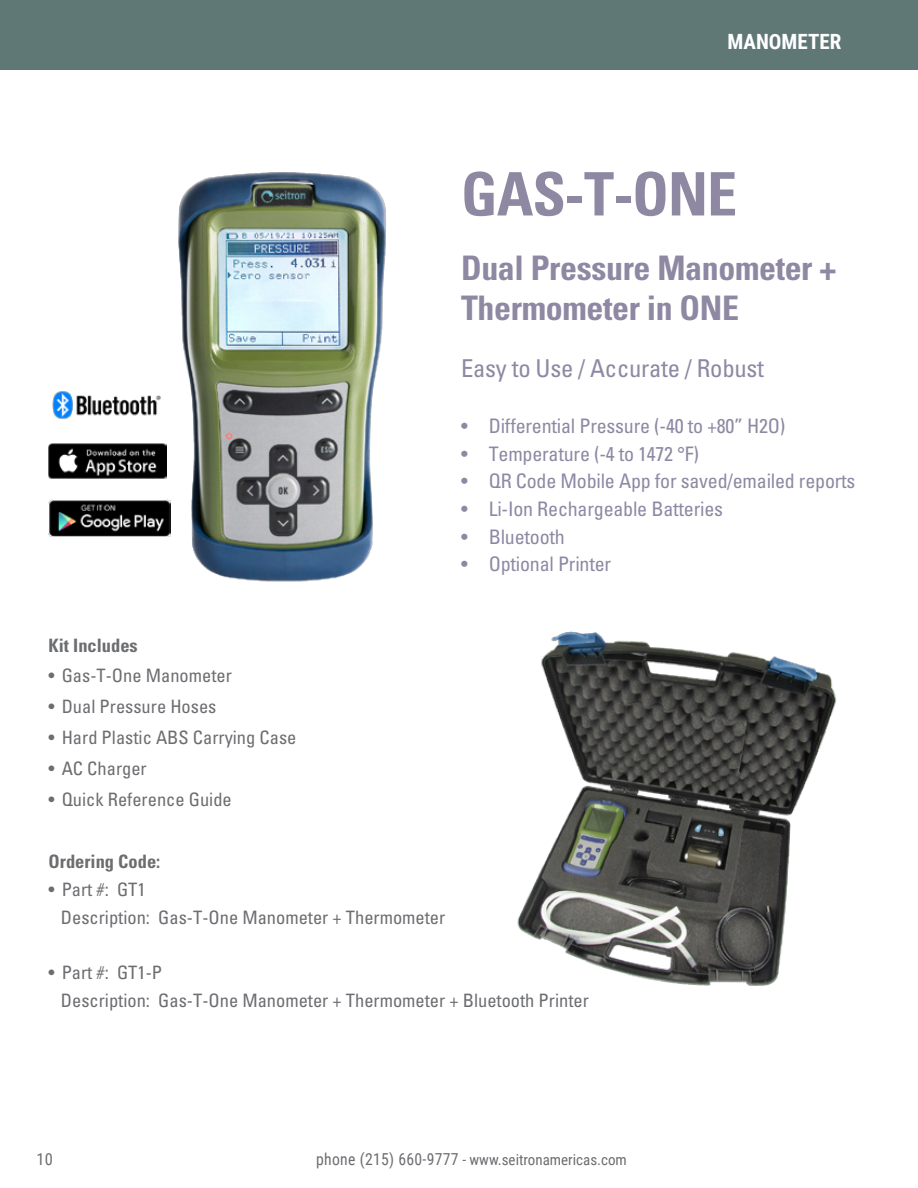
<style>
.page{position:relative;width:918px;height:1188px;background:#fff}
.page>*{position:absolute;margin:0;border:0;box-sizing:border-box;transform-origin:0 0}
.t1{font:700 condensed 60px "Univers";letter-spacing:-.015em;color:#8e88a3}
.t2{font:700 condensed 33.9px/40px "Univers";letter-spacing:-.01em;color:#8e88a3}
.t3{font:condensed 24.6px "Univers";letter-spacing:-.01em;color:#8e88a3}
.t4{font:700 21px "Roboto Condensed";color:#fff}
.t5{font:condensed 19.95px "Univers";letter-spacing:-.01em;color:#8e88a3}
.t6{font:condensed 18.45px/27.8px "Univers";color:#6c6d70}
.t7{font:700 condensed 18.45px "Univers";color:#6c6d70}
.t8{font:16.5px "Roboto Condensed";color:#6c6d70}
.t9{font:15px "Roboto Condensed";color:#6c6d70}
.s1{font-size:16.5px}
</style>
<div class="page">
<div style="left:0;top:0;width:918px;height:70px;background:#607875"></div>
<img style="left:165px;top:172px;width:221px;height:410px">
<img style="left:517px;top:631px;width:320px;height:355px">
<img style="left:49px;top:444px;width:118px;height:35px">
<img style="left:49px;top:500px;width:121px;height:36px">
<img style="left:52px;top:391px;width:109px;height:28px">
<p class="t4" style="left:728px;top:27px;width:115px">MANOMETER</p>
<p class="t1" style="left:461px;top:157px;width:278px">GAS-T-ONE</p>
<p class="t2" style="left:461px;top:248px;width:377px">Dual Pressure Manometer +<br>Thermometer in ONE</p>
<p class="t7" style="left:49px;top:634px;width:91px">Kit Includes</p>
<p class="t6" style="left:49px;top:662px;width:185px">• Gas-T-One Manometer</p>
<p class="t6" style="left:49px;top:693px;width:169px">• Dual Pressure Hoses</p>
<p class="t6" style="left:49px;top:723px;width:249px">• Hard Plastic ABS Carrying Case</p>
<p class="t6" style="left:49px;top:754px;width:100px">• AC Charger</p>
<p class="t6" style="left:49px;top:785px;width:185px">• Quick Reference Guide</p>
<p class="t3" style="left:461px;top:353px;width:304px">Easy to Use / Accurate / Robust</p>
<p class="t5" style="left:461px;top:413px;width:326px">• Differential Pressure (-40 to +80” H2O)</p>
<p class="t5" style="left:461px;top:441px;width:240px">• Temperature (-4 to 1472 °F)</p>
<p class="t5" style="left:461px;top:468px;width:396px">• QR Code Mobile App for saved/emailed reports</p>
<p class="t5" style="left:461px;top:496px;width:264px">• Li-Ion Rechargeable Batteries</p>
<p class="t5" style="left:461px;top:524px;width:105px">• Bluetooth</p>
<p class="t5" style="left:461px;top:552px;width:152px">• Optional Printer</p>
<p class="t7" style="left:49px;top:850px;width:113px">Ordering Code:</p>
<p class="t6" style="left:61px;top:875px;width:386px;text-indent:-12px">• Part #: GT1<br>Description: Gas-T-One Manometer + Thermometer</p>
<p class="t6" style="left:61px;top:958px;width:529px;text-indent:-12px">• Part #: GT1-P<br>Description: Gas-T-One Manometer + Thermometer + Bluetooth Printer</p>
<p class="t8" style="left:37px;top:1147px;width:18px">10</p>
<p class="t9" style="left:316px;top:1150px;width:312px"><span class="s1">phone (215) 660-9777</span> - www.seitronamericas.com</p>
</div>
